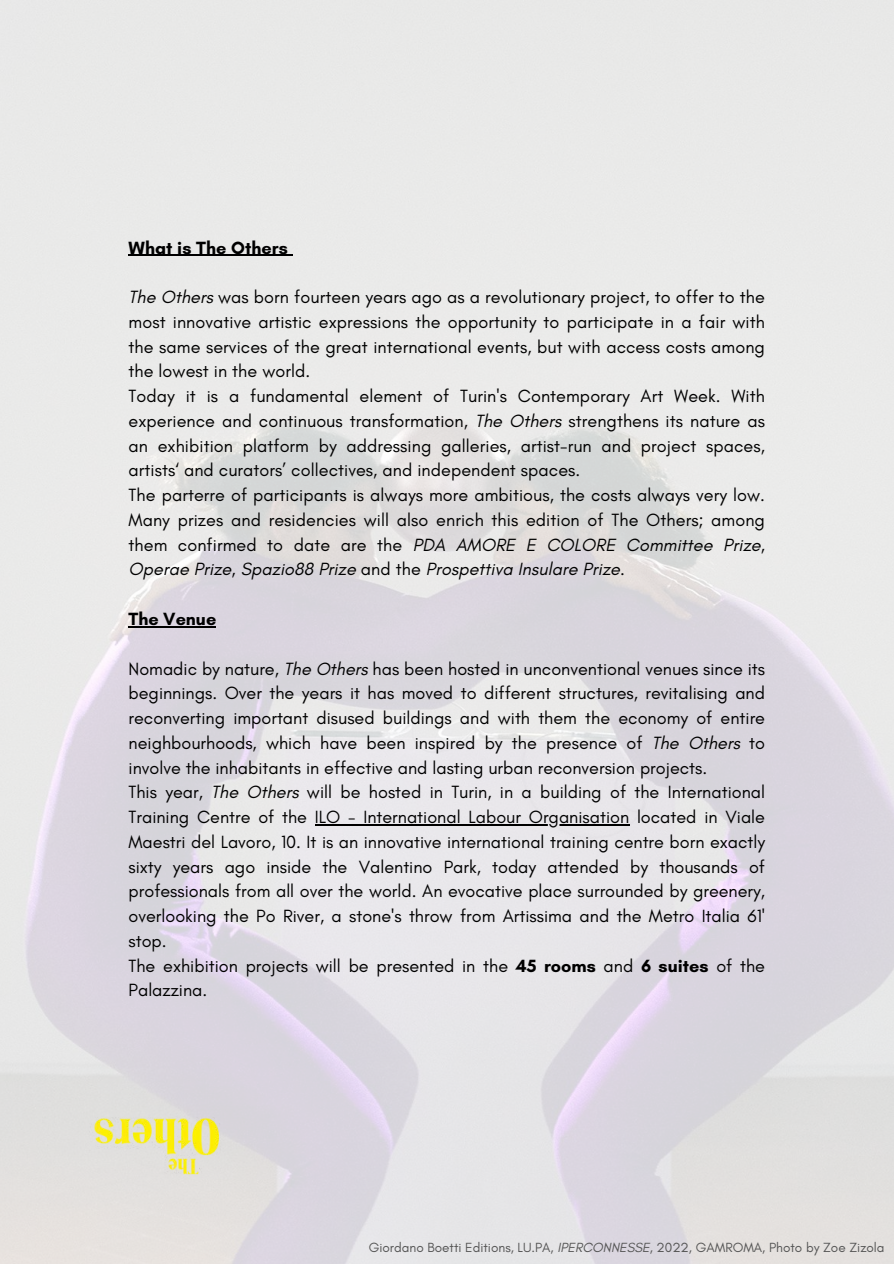
<style>
.page{position:relative;width:894px;height:1264px;background:#fff}
.page>*{position:absolute;margin:0;border:0;box-sizing:border-box;transform-origin:0 0}
.t1{font:18px/24.8px "Glacial Indifference";color:#000}
.t2{font:700 18px "Glacial Indifference";letter-spacing:.005em;color:#000}
.t3{font:13.5px "Glacial Indifference";color:#545454}
.s1{font-style:italic}
.s2{font-weight:700}
</style>
<div class="page">
<img style="left:0;top:0;width:893px;height:1263px">
<img style="left:89px;top:1117px;width:136px;height:57px">
<hr style="left:128px;top:255px;width:160px;height:1px;background:#000">
<hr style="left:128px;top:626px;width:88px;height:1px;background:#000">
<hr style="left:315px;top:824px;width:314px;height:1px;background:#000">
<p class="t2" style="left:128px;top:236px;width:161px">What is The Others</p>
<p class="t1" style="left:128px;top:284px;width:637px"><span class="s1">The Others</span> was born fourteen years ago as a revolutionary project, to offer to the most innovative artistic expressions the opportunity to participate in a fair with the same services of the great international events, but with access costs among the lowest in the world.<br>Today it is a fundamental element of Turin's Contemporary Art Week. With experience and continuous transformation, <span class="s1">The Others</span> strengthens its nature as an exhibition platform by addressing galleries, artist-run and project spaces, artists‘ and curators’ collectives, and independent spaces.<br>The parterre of participants is always more ambitious, the costs always very low.<br>Many prizes and residencies will also enrich this edition of The Others; among them confirmed to date are the <span class="s1">PDA AMORE E COLORE Committee Prize</span>, <span class="s1">Operae Prize</span>, <span class="s1">Spazio88 Prize</span> and the <span class="s1">Prospettiva Insulare Prize</span>.</p>
<p class="t2" style="left:128px;top:608px;width:89px">The Venue</p>
<p class="t1" style="left:128px;top:655px;width:638px">Nomadic by nature, <span class="s1">The Others</span> has been hosted in unconventional venues since its beginnings. Over the years it has moved to different structures, revitalising and reconverting important disused buildings and with them the economy of entire neighbourhoods, which have been inspired by the presence of <span class="s1">The Others</span> to involve the inhabitants in effective and lasting urban reconversion projects.<br>This year, <span class="s1">The Others</span> will be hosted in Turin, in a building of the International Training Centre of the ILO - International Labour Organisation located in Viale Maestri del Lavoro, 10. It is an innovative international training centre born exactly sixty years ago inside the Valentino Park, today attended by thousands of professionals from all over the world. An evocative place surrounded by greenery, overlooking the Po River, a stone's throw from Artissima and the Metro Italia 61' stop.<br>The exhibition projects will be presented in the <span class="s2">45 rooms</span> and <span class="s2">6 suites</span> of the Palazzina.</p>
<p class="t3" style="left:368px;top:1238px;width:517px">Giordano Boetti Editions, LU.PA, <span class="s1">IPERCONNESSE</span>, 2022, GAMROMA, Photo by Zoe Zizola</p>
</div>
